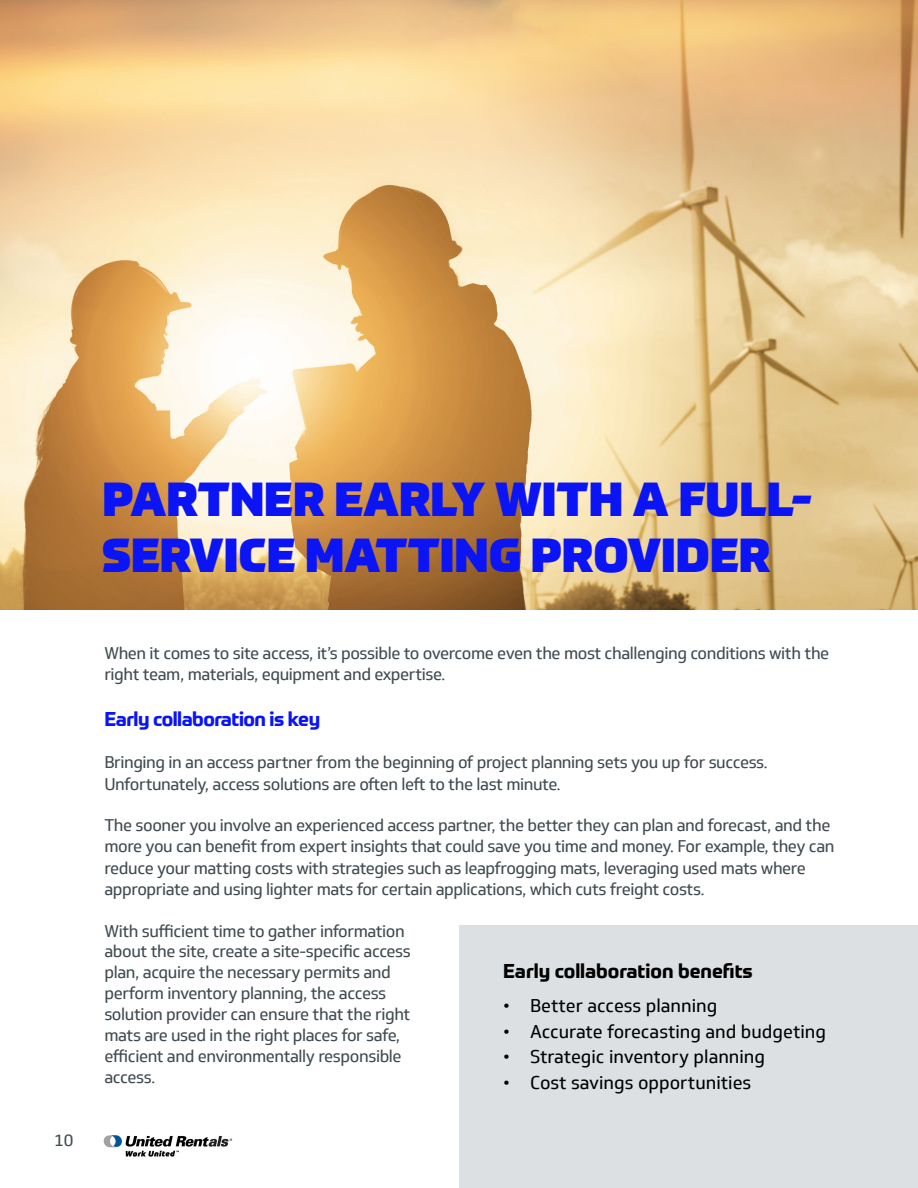
<style>
.page{position:relative;width:918px;height:1188px;background:#fff}
.page>*{position:absolute;margin:0;border:0;box-sizing:border-box;transform-origin:0 0}
.t1{font:900 46.5px/55.8px "Prometo";color:#0a14f5}
.t2{font:700 19.5px "Prometo";color:#000}
.t3{font:700 19.5px "Prometo";letter-spacing:-.025em;color:#0a14f5}
.t4{font:18px "Soleto";color:#000}
.t5{font:16.5px/21px "Soleto";letter-spacing:-.025em;color:#414b50}
</style>
<div class="page">
<div style="left:459px;top:925px;width:459px;height:263px;background:#dde0e2"></div>
<img style="left:103px;top:1135px;width:130px;height:22px">
<img style="left:0;top:0;width:918px;height:610px">
<p class="t5" style="left:54px;top:1130px;width:21px">10</p>
<h1 class="t1" style="left:103px;top:472px;width:711px">PARTNER EARLY WITH A FULL-<br>SERVICE MATTING PROVIDER</h1>
<p class="t5" style="left:104px;top:643px;width:726px">When it comes to site access, it’s possible to overcome even the most challenging conditions with the right team, materials, equipment and expertise.</p>
<p class="t3" style="left:104px;top:707px;width:217px">Early collaboration is key</p>
<p class="t5" style="left:104px;top:752px;width:665px">Bringing in an access partner from the beginning of project planning sets you up for success.<br>Unfortunately, access solutions are often left to the last minute.</p>
<p class="t5" style="left:104px;top:815px;width:732px">The sooner you involve an experienced access partner, the better they can plan and forecast, and the more you can benefit from expert insights that could save you time and money. For example, they can reduce your matting costs with strategies such as leapfrogging mats, leveraging used mats where appropriate and using lighter mats for certain applications, which cuts freight costs.</p>
<p class="t5" style="left:104px;top:920px;width:302px">With sufficient time to gather information</p>
<p class="t5" style="left:104px;top:941px;width:308px">about the site, create a site-specific access plan, acquire the necessary permits and perform inventory planning, the access solution provider can ensure that the right mats are used in the right places for safe, efficient and environmentally responsible access.</p>
<p class="t2" style="left:503px;top:958px;width:251px">Early collaboration benefits</p>
<p class="t4" style="left:503px;top:995px;width:216px">• Better access planning</p>
<p class="t4" style="left:503px;top:1020px;width:325px">• Accurate forecasting and budgeting</p>
<p class="t4" style="left:503px;top:1046px;width:264px">• Strategic inventory planning</p>
<p class="t4" style="left:503px;top:1071px;width:250px">• Cost savings opportunities</p>
</div>
